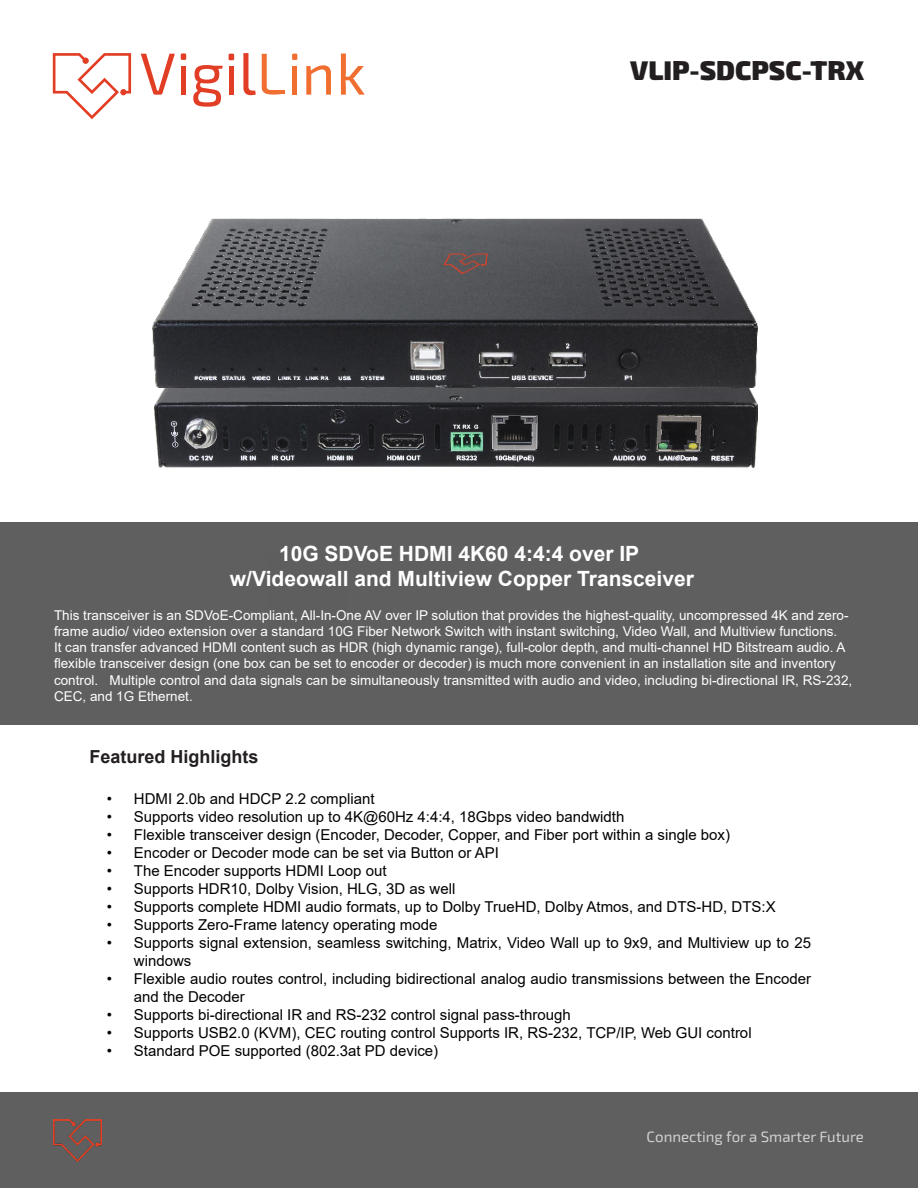
<style>
.page{position:relative;width:918px;height:1188px;background:#fff}
.page>*{position:absolute;margin:0;border:0;box-sizing:border-box;transform-origin:0 0}
.t1{font:27px "Exo 2";color:#231f20}
.t2{font:700 21px "Arial";color:#fff}
.t3{font:700 18px "Arial";color:#231f20}
.t4{font:15px/18px "Arial";color:#000}
.t5{font:15px "Exo 2";color:#d2d0d0}
.t6{font:13.5px/16.2px "Arial";color:#fff}
</style>
<div class="page">
<div style="left:0;top:523px;width:918px;height:202px;background:#5e5f5e"></div>
<div style="left:0;top:1092px;width:918px;height:96px;background:#5e5f5e"></div>
<svg style="left:292px;top:53px;width:6px;height:7px"></svg>
<div style="left:292px;top:66px;width:5px;height:28px;background:#f06e2f"></div>
<svg style="left:306px;top:65px;width:25px;height:30px"></svg>
<svg style="left:341px;top:54px;width:24px;height:41px"></svg>
<svg style="left:53px;top:53px;width:78px;height:66px"></svg>
<svg style="left:141px;top:54px;width:34px;height:41px"></svg>
<div style="left:181px;top:66px;width:5px;height:29px;background:#e13e25"></div>
<svg style="left:181px;top:53px;width:5px;height:7px"></svg>
<svg style="left:193px;top:65px;width:30px;height:42px"></svg>
<div style="left:229px;top:66px;width:5px;height:29px;background:#e13e25"></div>
<svg style="left:243px;top:53px;width:42px;height:43px"></svg>
<svg style="left:229px;top:54px;width:5px;height:6px"></svg>
<img style="left:54px;top:1120px;width:48px;height:42px">
<img style="left:154px;top:388px;width:603px;height:79px">
<img style="left:153px;top:218px;width:604px;height:170px">
<p class="t1" style="left:630px;top:52px;width:235px">VLIP-SDCPSC-TRX</p>
<p class="t2" style="left:279px;top:539px;width:362px">10G SDVoE HDMI 4K60 4:4:4 over IP</p>
<p class="t2" style="left:230px;top:564px;width:466px">w/Videowall and Multiview Copper Transceiver</p>
<p class="t6" style="left:54px;top:607px;width:800px">This transceiver is an SDVoE-Compliant, All-In-One AV over IP solution that provides the highest-quality, uncompressed 4K and zero&shy;frame audio/ video extension over a standard 10G Fiber Network Switch with instant switching, Video Wall, and Multiview functions.<br>It can transfer advanced HDMI content such as HDR (high dynamic range), full-color depth, and multi-channel HD Bitstream audio. A flexible transceiver design (one box can be set to encoder or decoder) is much more convenient in an installation site and inventory control. Multiple control and data signals can be simultaneously transmitted with audio and video, including bi-directional IR, RS-232, CEC, and 1G Ethernet.</p>
<p class="t3" style="left:90px;top:744px;width:171px">Featured Highlights</p>
<p class="t4" style="left:107px;top:790px;width:269px">• HDMI 2.0b and HDCP 2.2 compliant</p>
<p class="t4" style="left:107px;top:808px;width:519px">• Supports video resolution up to 4K@60Hz 4:4:4, 18Gbps video bandwidth</p>
<p class="t4" style="left:107px;top:826px;width:625px">• Flexible transceiver design (Encoder, Decoder, Copper, and Fiber port within a single box)</p>
<p class="t4" style="left:107px;top:844px;width:394px">• Encoder or Decoder mode can be set via Button or API</p>
<p class="t4" style="left:107px;top:862px;width:281px">• The Encoder supports HDMI Loop out</p>
<p class="t4" style="left:107px;top:880px;width:350px">• Supports HDR10, Dolby Vision, HLG, 3D as well</p>
<p class="t4" style="left:107px;top:898px;width:670px">• Supports complete HDMI audio formats, up to Dolby TrueHD, Dolby Atmos, and DTS-HD, DTS:X</p>
<p class="t4" style="left:107px;top:916px;width:332px">• Supports Zero-Frame latency operating mode</p>
<p class="t4" style="left:134px;top:934px;width:679px;text-indent:-27px">• Supports signal extension, seamless switching, Matrix, Video Wall up to 9x9, and Multiview up to 25 windows</p>
<p class="t4" style="left:134px;top:970px;width:679px;text-indent:-27px">• Flexible audio routes control, including bidirectional analog audio transmissions between the Encoder and the Decoder</p>
<p class="t4" style="left:107px;top:1006px;width:465px">• Supports bi-directional IR and RS-232 control signal pass-through</p>
<p class="t4" style="left:107px;top:1024px;width:646px">• Supports USB2.0 (KVM), CEC routing control Supports IR, RS-232, TCP/IP, Web GUI control</p>
<p class="t4" style="left:107px;top:1042px;width:333px">• Standard POE supported (802.3at PD device)</p>
<p class="t5" style="left:647px;top:1127px;width:219px">Connecting for a Smarter Future</p>
</div>
